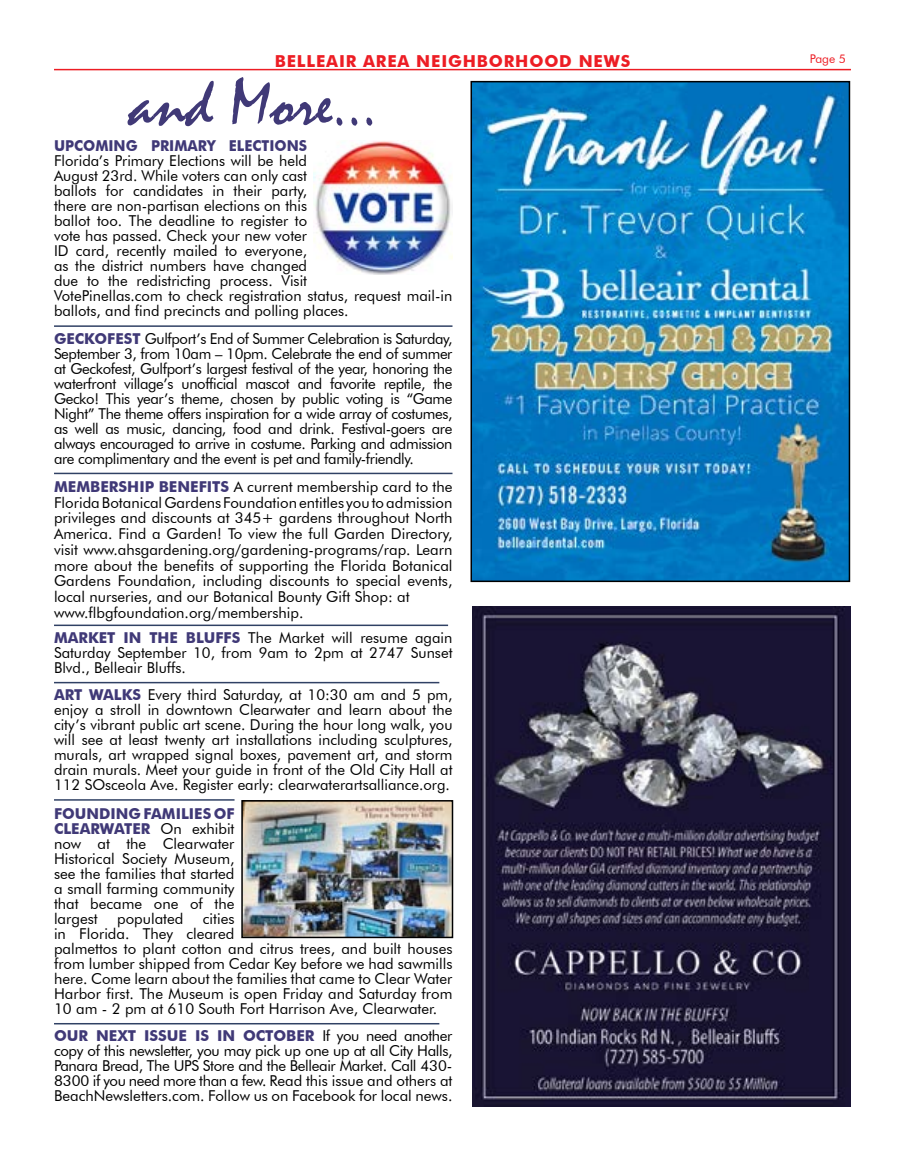
<style>
.page{position:relative;width:905px;height:1161px;background:#fff}
.page>*{position:absolute;margin:0;border:0;box-sizing:border-box;transform-origin:0 0}
.t1{font:67.5px "Mistral";color:#403977}
.t2{font:700 16.5px "Futura BT";letter-spacing:.05em;color:#ed1d24}
.t3{font:15px/15px "Futura BT";color:#000;text-align:justify}
.t4{font:700 15px "Futura BT";color:#403977;scale:.95 1}
.t5{font:12px "Futura BT";color:#ed1d24}
.s1{font-weight:700;color:#403977}
</style>
<div class="page">
<hr style="left:54px;top:69px;width:796px;height:1px;background:#ed1d24">
<hr style="left:54px;top:325px;width:398px;height:2px;background:#304164">
<hr style="left:54px;top:473px;width:398px;height:1px;background:#304164">
<hr style="left:54px;top:625px;width:394px;height:1px;background:#304164">
<hr style="left:54px;top:682px;width:385px;height:1px;background:#304164">
<hr style="left:54px;top:799px;width:180px;height:2px;background:#304164">
<hr style="left:54px;top:1023px;width:385px;height:1px;background:#304164">
<img style="left:473px;top:84px;width:374px;height:495px">
<div style="left:470px;top:81px;width:380px;height:501px;border:2px solid #000"></div>
<img style="left:473px;top:607px;width:377px;height:499px">
<img style="left:314px;top:141px;width:138px;height:134px">
<img style="left:244px;top:803px;width:206px;height:132px">
<div style="left:241px;top:800px;width:212px;height:138px;border:2px solid #000"></div>
<p class="t2" style="left:275px;top:51px;width:357px">BELLEAIR AREA NEIGHBORHOOD NEWS</p>
<p class="t5" style="left:809px;top:52px;width:37px">Page 5</p>
<h1 class="t1" style="left:129px;top:63px;width:250px">and More...</h1>
<p class="t4" style="left:54px;top:137px;width:268px">UPCOMING PRIMARY ELECTIONS</p>
<p class="t3" style="left:54px;top:153px;width:400px;text-align:left">Florida’s Primary Elections will be held<br>August 23rd. While voters can only cast<br>ballots for candidates in their party,<br>there are non-partisan elections on this<br>ballot too. The deadline to register to<br>vote has passed. Check your new voter<br>ID card, recently mailed to everyone,<br>as the district numbers have changed<br>due to the redistricting process. Visit<br>VotePinellas.com to check registration status, request mail-in ballots, and find precincts and polling places.</p>
<p class="t3" style="left:54px;top:331px;width:400px"><span class="s1">GECKOFEST</span> Gulfport’s End of Summer Celebration is Saturday, September 3, from 10am – 10pm. Celebrate the end of summer at Geckofest, Gulfport’s largest festival of the year, honoring the waterfront village’s unofficial mascot and favorite reptile, the Gecko! This year’s theme, chosen by public voting is “Game Night” The theme offers inspiration for a wide array of costumes, as well as music, dancing, food and drink. Festival-goers are always encouraged to arrive in costume. Parking and admission are complimentary and the event is pet and family-friendly.</p>
<p class="t3" style="left:54px;top:479px;width:400px;line-height:15.8px;text-align:left"><span class="s1">MEMBERSHIP BENEFITS</span> A current membership card to the Florida Botanical Gardens Foundation entitles you to admission privileges and discounts at 345+ gardens throughout North America. Find a Garden! To view the full Garden Directory, visit www.ahsgardening.org/gardening-programs/rap. Learn more about the benefits of supporting the Florida Botanical Gardens Foundation, including discounts to special events, local nurseries, and our Botanical Bounty Gift Shop: at www.flbgfoundation.org/membership.</p>
<p class="t3" style="left:54px;top:630px;width:400px"><span class="s1">MARKET IN THE BLUFFS</span> The Market will resume again Saturday September 10, from 9am to 2pm at 2747 Sunset Blvd., Belleair Bluffs.</p>
<p class="t3" style="left:54px;top:687px;width:400px"><span class="s1">ART WALKS</span> Every third Saturday, at 10:30 am and 5 pm, enjoy a stroll in downtown Clearwater and learn about the city’s vibrant public art scene. During the hour long walk, you will see at least twenty art installations including sculptures, murals, art wrapped signal boxes, pavement art, and storm drain murals. Meet your guide in front of the Old City Hall at 112 SOsceola Ave. Register early: clearwaterartsalliance.org.</p>
<p class="t3" style="left:54px;top:806px;width:182px"><span class="s1">FOUNDING FAMILIES OF CLEARWATER</span> On exhibit now at the Clearwater Historical Society Museum, see the families that started a small farming community that became one of the largest</p>
<p class="t3" style="left:117px;top:911px;width:68px">populated</p>
<p class="t3" style="left:54px;top:911px;width:400px;text-align:left;text-indent:149px">cities<br>in Florida. They cleared<br>palmettos to plant cotton and citrus trees, and built houses from lumber shipped from Cedar Key before we had sawmills here. Come learn about the families that came to Clear Water Harbor first. The Museum is open Friday and Saturday from 10 am - 2 pm at 610 South Fort Harrison Ave, Clearwater.</p>
<p class="t3" style="left:54px;top:1028px;width:400px"><span class="s1">OUR NEXT ISSUE IS IN OCTOBER</span> If you need another copy of this newsletter, you may pick up one up at all City Halls, Panara Bread, The UPS Store and the Belleair Market. Call 430- 8300 if you need more than a few. Read this issue and others at BeachNewsletters.com. Follow us on Facebook for local news.</p>
</div>
